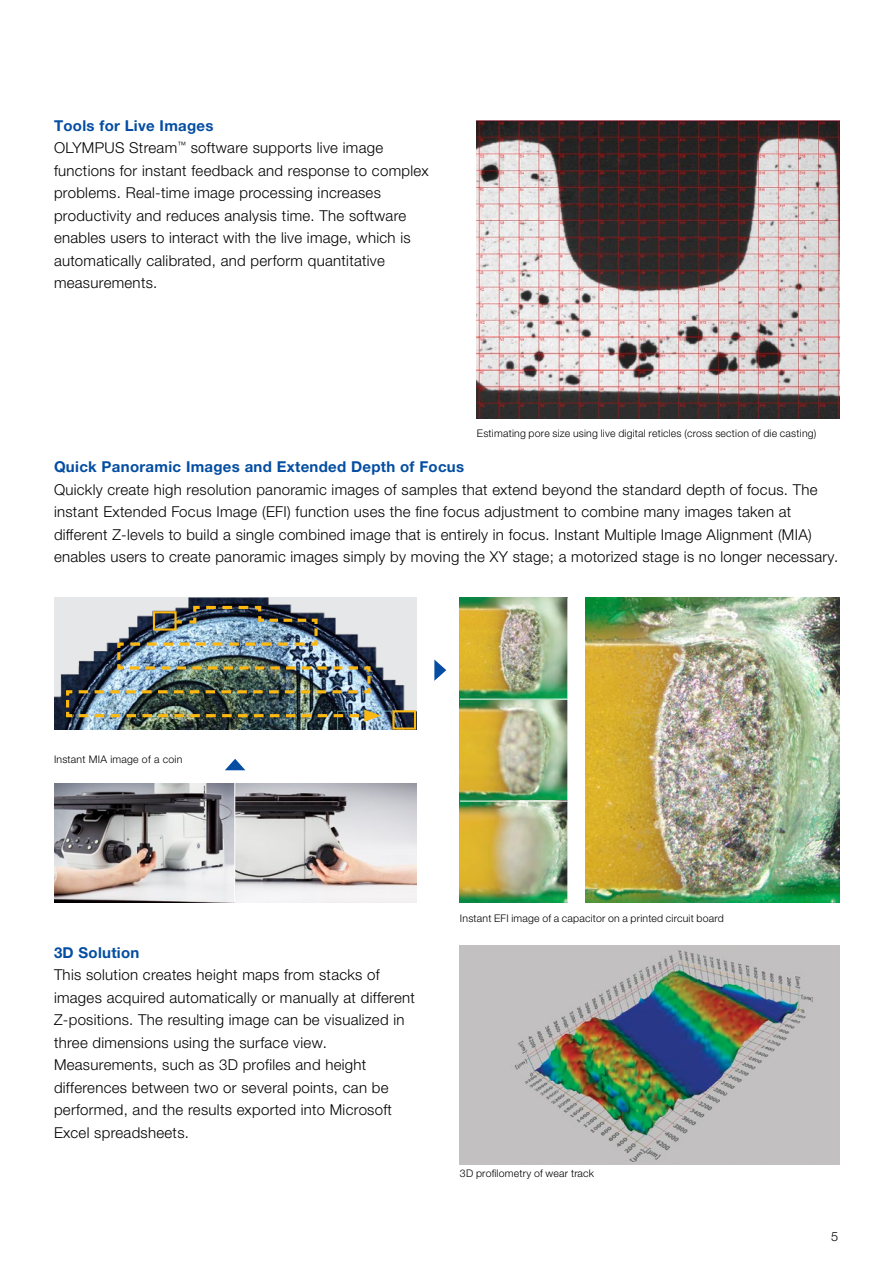
<style>
.page{position:relative;width:893px;height:1263px;background:#fff}
.page>*{position:absolute;margin:0;border:0;box-sizing:border-box;transform-origin:0 0}
.Body_copy_9pt_13pt{font:300 15px/22.5px "Helvetica Neue LTW1 G";letter-spacing:.02em;color:#000}
.Tittle_copy_13pt_15p{font:700 15px "Helvetica Neue LTW1 G";letter-spacing:.02em;color:#044da2}
.t1{font:300 12.75px "Helvetica Neue LT Std";color:#000}
.t2{font:300 10.5px "Helvetica Neue LTW1 G";letter-spacing:.02em;color:#000}
</style>
<div class="page">
<img style="left:585px;top:598px;width:254px;height:304px">
<img style="left:460px;top:598px;width:107px;height:304px">
<img style="left:460px;top:945px;width:379px;height:220px">
<img style="left:54px;top:783px;width:362px;height:119px">
<img style="left:477px;top:120px;width:362px;height:298px">
<img style="left:54px;top:598px;width:362px;height:131px">
<div style="left:392px;top:710px;width:24px;height:20px;border:2px solid #fcb811"></div>
<img style="left:64px;top:604px;width:317px;height:118px">
<svg style="left:225px;top:759px;width:20px;height:11px"></svg>
<svg style="left:434px;top:659px;width:12px;height:22px"></svg>
<hr style="left:234px;top:783px;width:1px;height:119px;background:#fff">
<hr style="left:460px;top:699px;width:107px;height:1px;background:#fff">
<hr style="left:460px;top:801px;width:107px;height:1px;background:#fff">
<p class="Tittle_copy_13pt_15p" style="left:54px;top:116px;width:161px">Tools for Live Images</p>
<p class="Body_copy_9pt_13pt" style="left:54px;top:136px;width:376px">OLYMPUS Stream<sup>™</sup> software supports live image functions for instant feedback and response to complex problems. Real-time image processing increases productivity and reduces analysis time. The software enables users to interact with the live image, which is automatically calibrated, and perform quantitative measurements.</p>
<p class="t2" style="left:477px;top:427px;width:341px">Estimating pore size using live digital reticles (cross section of die casting)</p>
<p class="Tittle_copy_13pt_15p" style="left:54px;top:458px;width:412px">Quick Panoramic Images and Extended Depth of Focus</p>
<p class="Body_copy_9pt_13pt" style="left:54px;top:478px;width:786px">Quickly create high resolution panoramic images of samples that extend beyond the standard depth of focus. The instant Extended Focus Image (EFI) function uses the fine focus adjustment to combine many images taken at different Z-levels to build a single combined image that is entirely in focus. Instant Multiple Image Alignment (MIA) enables users to create panoramic images simply by moving the XY stage; a motorized stage is no longer necessary.</p>
<p class="t2" style="left:54px;top:753px;width:130px">Instant MIA image of a coin</p>
<p class="Tittle_copy_13pt_15p" style="left:54px;top:943px;width:87px">3D Solution</p>
<p class="Body_copy_9pt_13pt" style="left:54px;top:964px;width:362px">This solution creates height maps from stacks of images acquired automatically or manually at different Z-positions. The resulting image can be visualized in three dimensions using the surface view.<br>Measurements, such as 3D profiles and height differences between two or several points, can be performed, and the results exported into Microsoft Excel spreadsheets.</p>
<p class="t2" style="left:460px;top:911px;width:265px">Instant EFI image of a capacitor on a printed circuit board</p>
<p class="t2" style="left:460px;top:1167px;width:136px">3D profilometry of wear track</p>
<p class="t1" style="left:831px;top:1229px;width:9px">5</p>
</div>
